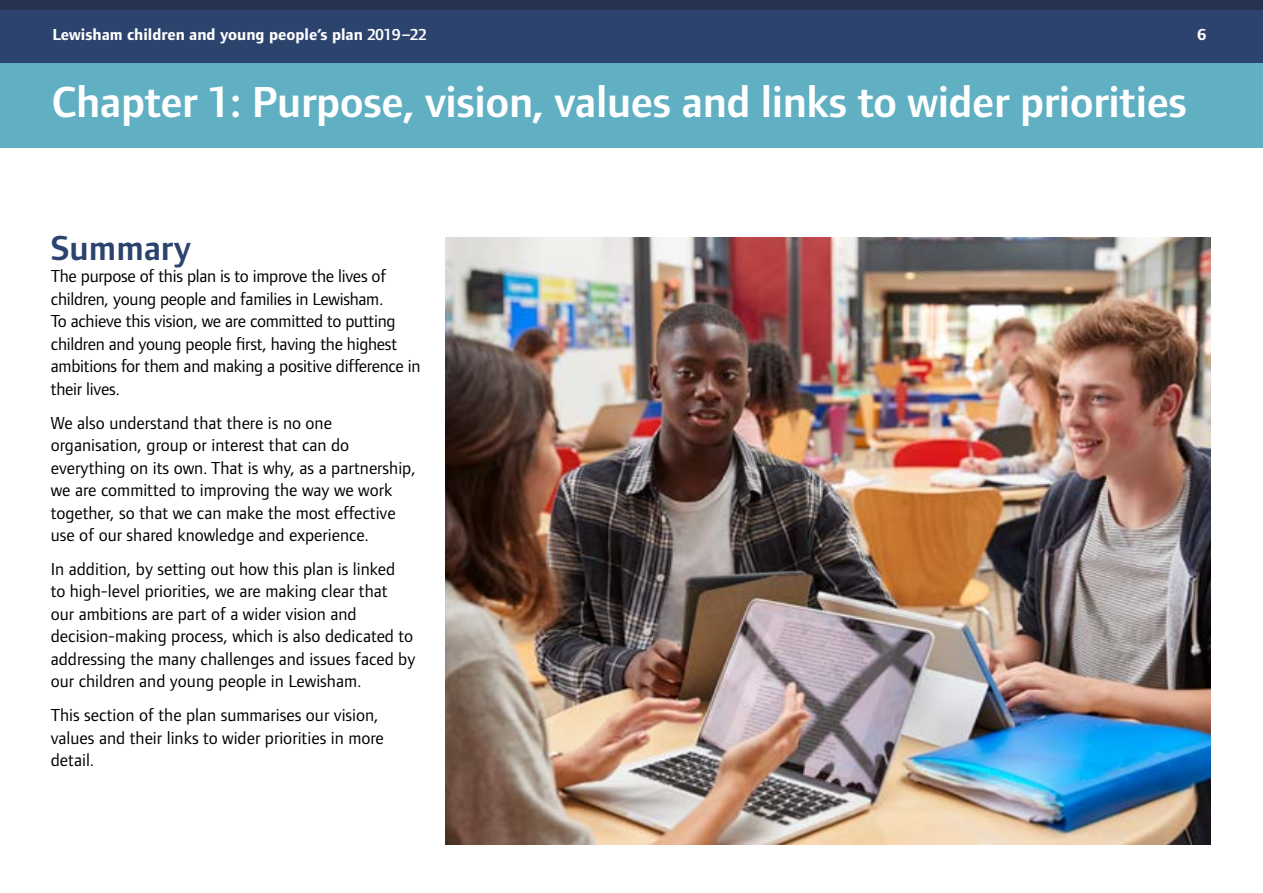
<style>
.page{position:relative;width:1263px;height:893px;background:#fff}
.page>*{position:absolute;margin:0;border:0;box-sizing:border-box;transform-origin:0 0}
.H1_Chapter_heading{font:600 45px "Foundry Form Sans";letter-spacing:-.01em;color:#fff}
.H2_Heading{font:600 36px "Foundry Form Sans";color:#2c436e}
.P_Body_copy{font:18px/22.5px "Foundry Form Sans";color:#000}
.t1{font:700 16.5px "Foundry Form Sans";color:#fff}
.s1{font-weight:600}
</style>
<div class="page">
<div style="left:0;top:0;width:1263px;height:63px;background:#2c436e"></div>
<div style="left:0;top:63px;width:1263px;height:84px;background:#60afc2"></div>
<div style="left:0;top:0;width:1263px;height:10px;background:#25334f"></div>
<img style="left:445px;top:237px;width:766px;height:607px">
<p class="t1" style="left:52px;top:26px;width:376px">Lewisham children and young people’s plan <span class="s1">2019–22</span></p>
<p class="t1" style="left:1197px;top:26px;width:10px">6</p>
<h1 class="H1_Chapter_heading" style="left:51px;top:77px;width:1137px">Chapter 1: Purpose, vision, values and links to wider priorities</h1>
<h2 class="H2_Heading" style="left:51px;top:228px;width:142px">Summary</h2>
<p class="P_Body_copy" style="left:51px;top:265px;width:371px">The purpose of this plan is to improve the lives of children, young people and families in Lewisham.<br>To achieve this vision, we are committed to putting children and young people first, having the highest ambitions for them and making a positive difference in their lives.</p>
<p class="P_Body_copy" style="left:51px;top:411px;width:367px">We also understand that there is no one organisation, group or interest that can do everything on its own. That is why, as a partnership, we are committed to improving the way we work together, so that we can make the most effective use of our shared knowledge and experience.</p>
<p class="P_Body_copy" style="left:51px;top:557px;width:366px">In addition, by setting out how this plan is linked<br>to high-level priorities, we are making clear that our ambitions are part of a wider vision and decision-making process, which is also dedicated to addressing the many challenges and issues faced by our children and young people in Lewisham.</p>
<p class="P_Body_copy" style="left:51px;top:704px;width:334px">This section of the plan summarises our vision, values and their links to wider priorities in more detail.</p>
</div>
